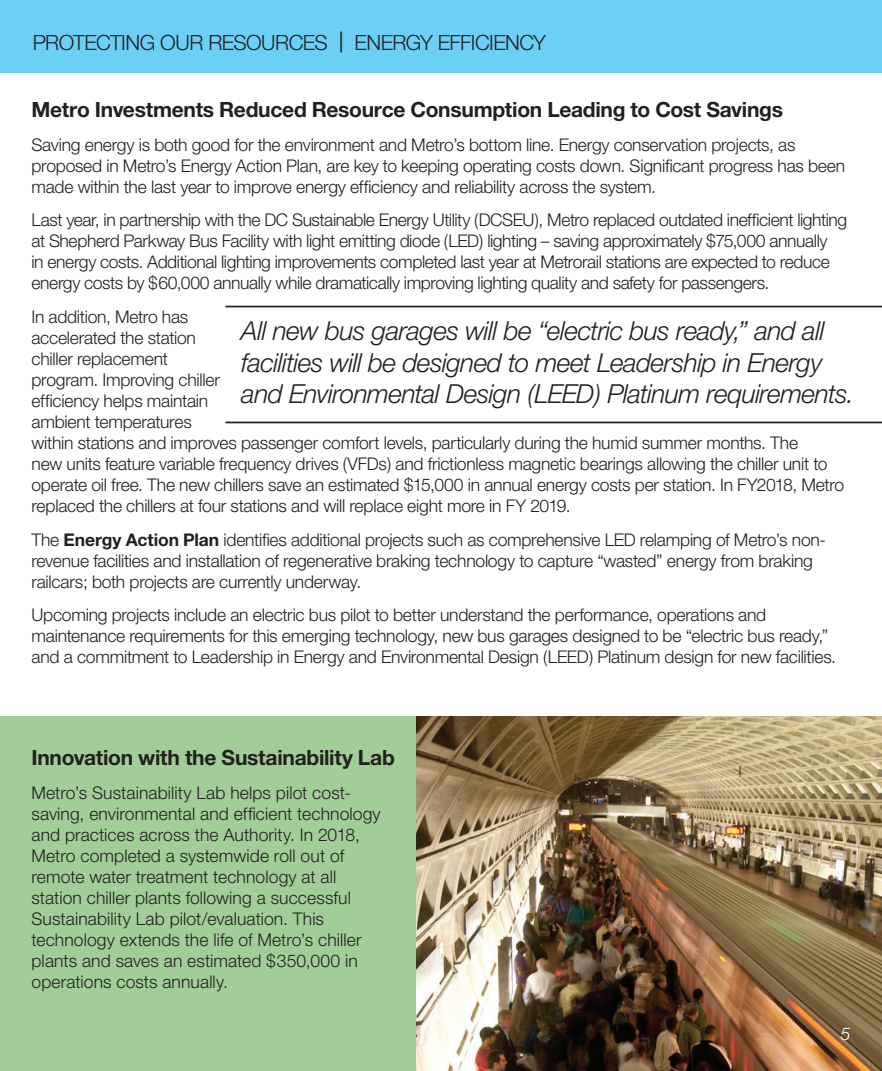
<style>
.page{position:relative;width:882px;height:1071px;background:#fff}
.page>*{position:absolute;margin:0;border:0;box-sizing:border-box;transform-origin:0 0}
.t1{font:italic 300 26.25px/31.5px "Helvetica Neue";letter-spacing:-.025em;color:#231f20}
.t2{font:700 21px "Helvetica Neue";letter-spacing:-.015em;color:#231f20}
.t3{font:300 21px "Helvetica Neue";letter-spacing:-.025em;color:#231f20}
.t4{font:300 17.5px/21px "Helvetica Neue";letter-spacing:-.015em;color:#231f20}
.t5{font:300 17.5px/21px "Helvetica Neue";letter-spacing:.005em;color:#231f20}
.t6{font:italic 300 17.5px "Helvetica Neue";color:#fff}
.s1{font-size:28px}
.s2{font-weight:700}
</style>
<div class="page">
<div style="left:0;top:0;width:882px;height:72px;background:#6bcff6"></div>
<img style="left:416px;top:717px;width:466px;height:354px">
<div style="left:0;top:717px;width:416px;height:354px;background:#a2cd98"></div>
<hr style="left:226px;top:422px;width:656px;height:1px;background:#231f20">
<hr style="left:226px;top:306px;width:656px;height:1px;background:#231f20">
<p class="t3" style="left:33px;top:30px;width:515px">PROTECTING OUR RESOURCES <span class="s1">|</span> ENERGY EFFICIENCY</p>
<p class="t2" style="left:32px;top:97px;width:753px">Metro Investments Reduced Resource Consumption Leading to Cost Savings</p>
<p class="t4" style="left:32px;top:134px;width:815px">Saving energy is both good for the environment and Metro’s bottom line. Energy conservation projects, as proposed in Metro’s Energy Action Plan, are key to keeping operating costs down. Significant progress has been made within the last year to improve energy efficiency and reliability across the system.</p>
<p class="t4" style="left:32px;top:209px;width:817px">Last year, in partnership with the DC Sustainable Energy Utility (DCSEU), Metro replaced outdated inefficient lighting at Shepherd Parkway Bus Facility with light emitting diode (LED) lighting – saving approximately $75,000 annually<br>in energy costs. Additional lighting improvements completed last year at Metrorail stations are expected to reduce energy costs by $60,000 annually while dramatically improving lighting quality and safety for passengers.</p>
<p class="t4" style="left:32px;top:306px;width:814px">In addition, Metro has<br>accelerated the station<br>chiller replacement<br>program. Improving chiller<br>efficiency helps maintain<br>ambient temperatures<br>within stations and improves passenger comfort levels, particularly during the humid summer months. The<br>new units feature variable frequency drives (VFDs) and frictionless magnetic bearings allowing the chiller unit to operate oil free. The new chillers save an estimated $15,000 in annual energy costs per station. In FY2018, Metro replaced the chillers at four stations and will replace eight more in FY 2019.</p>
<p class="t4" style="left:32px;top:529px;width:796px">The <span class="s2">Energy Action Plan</span> identifies additional projects such as comprehensive LED relamping of Metro’s non&shy;revenue facilities and installation of regenerative braking technology to capture “wasted” energy from braking railcars; both projects are currently underway.</p>
<p class="t4" style="left:32px;top:604px;width:806px">Upcoming projects include an electric bus pilot to better understand the performance, operations and maintenance requirements for this emerging technology, new bus garages designed to be “electric bus ready,” and a commitment to Leadership in Energy and Environmental Design (LEED) Platinum design for new facilities.</p>
<h1 class="t1" style="left:241px;top:315px;width:614px">All new bus garages will be “electric bus ready,” and all facilities will be designed to meet Leadership in Energy and Environmental Design (LEED) Platinum requirements.</h1>
<p class="t2" style="left:32px;top:745px;width:365px">Innovation with the Sustainability Lab</p>
<p class="t5" style="left:32px;top:782px;width:351px">Metro’s Sustainability Lab helps pilot cost&shy;saving, environmental and efficient technology and practices across the Authority. In 2018, Metro completed a systemwide roll out of remote water treatment technology at all station chiller plants following a successful Sustainability Lab pilot/evaluation. This technology extends the life of Metro’s chiller plants and saves an estimated $350,000 in operations costs annually.</p>
<p class="t6" style="left:841px;top:1023px;width:11px">5</p>
</div>
